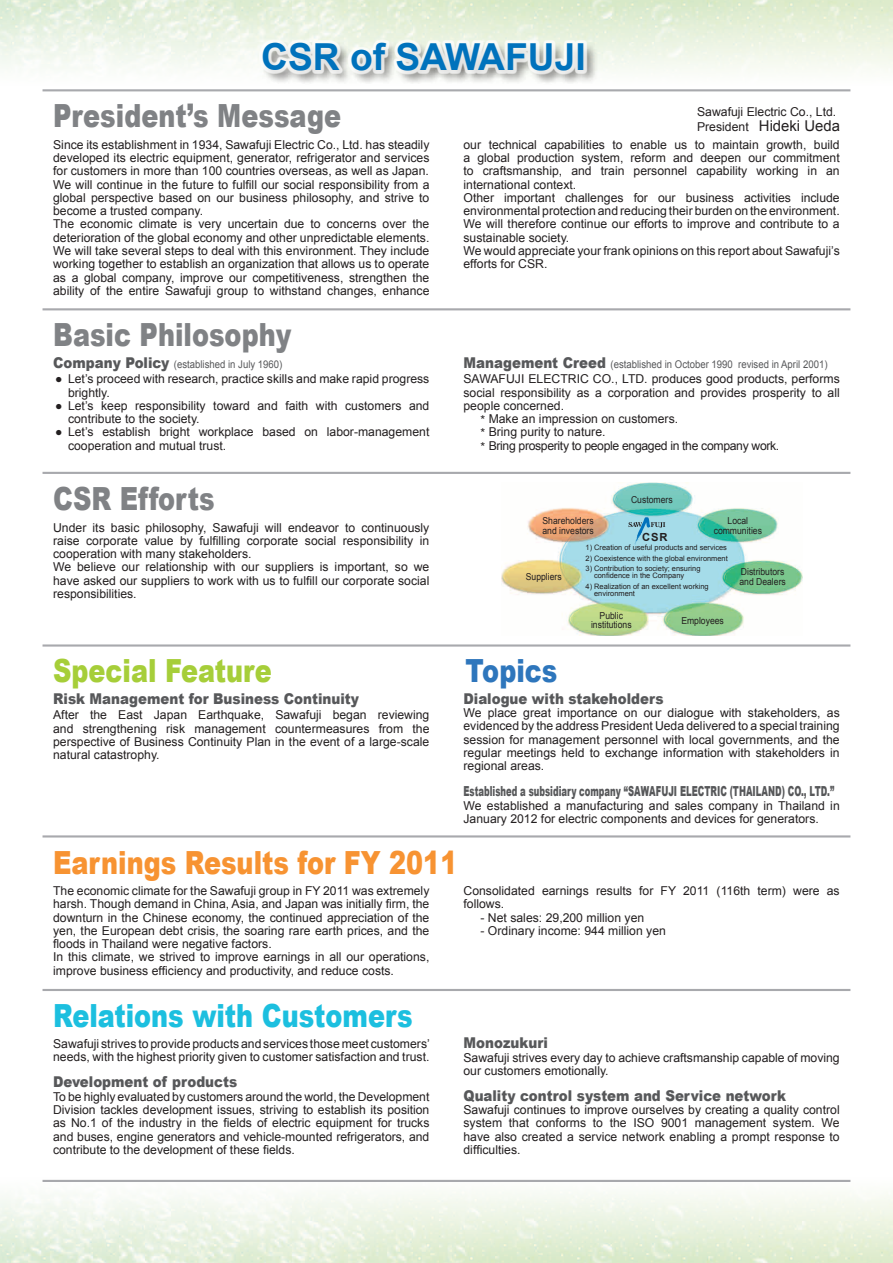
<style>
.page{position:relative;width:893px;height:1263px;background:#fff}
.page>*{position:absolute;margin:0;border:0;box-sizing:border-box;transform-origin:0 0}
.t1{font:700 37.2px "Arial";color:#0072bc}
.t2{font:900 31.95px "Arial";color:#808285;scale:.8 1}
.t3{font:900 31.95px "Arial";color:#f79332;scale:.8 1}
.t4{font:900 31.95px "Arial";color:#1cbfdf;scale:.8 1}
.t5{font:900 31.95px "Arial";color:#a6ce39;scale:.8 1}
.t6{font:900 31.95px "Arial";color:#2e76bc;scale:.8 1}
.t7{font:900 14.85px "Arial";color:#57585a;scale:.9 1}
.t8{font:14.85px "Arial";color:#231f20}
.t9{font:900 13.8px "Arial";color:#57585a;scale:.61 1}
.t10{font:12.15px/13.4px "Arial";color:#231f20}
.t11{font:12.15px "Arial";letter-spacing:-.03em;color:#231f20}
.t12{font:700 11.1px "Arial";color:#231f20}
.t13{font:10.65px "Arial";color:#57585a;scale:.9 1}
.t14{font:9.6px/9.6px "Arial";color:#231f20;scale:.9 1}
.t15{font:7.5px/7.5px "Arial";color:#231f20}
.s1{font-size:12.15px}
.s2{font-weight:900;font-size:14.85px}
</style>
<div class="page">
<hr style="left:43px;top:308px;width:807px;height:2px;background:#a8a9ad">
<hr style="left:43px;top:89px;width:807px;height:2px;background:#a8a9ad">
<hr style="left:43px;top:472px;width:807px;height:2px;background:#a8a9ad">
<hr style="left:43px;top:835px;width:807px;height:2px;background:#a8a9ad">
<hr style="left:43px;top:989px;width:807px;height:2px;background:#a8a9ad">
<hr style="left:43px;top:644px;width:807px;height:3px;background:#a8a9ad">
<hr style="left:43px;top:1180px;width:807px;height:2px;background:#a8a9ad">
<img style="left:501px;top:483px;width:301px;height:153px">
<svg style="left:629px;top:517px;width:36px;height:28px"></svg>
<div style="left:261px;top:41px;width:336px;height:44px;background:#231f20;opacity:.75"></div>
<div style="left:259px;top:39px;width:328px;height:35px;background:#fff;opacity:.75"></div>
<h1 class="t1" style="left:261px;top:33px;width:326px">CSR of SAWAFUJI</h1>
<h2 class="t2" style="left:53px;top:93px;width:361px">President’s Message</h2>
<p class="t10" style="left:697px;top:105px;width:141px">Sawafuji Electric Co., Ltd.</p>
<p class="t8" style="left:697px;top:116px;width:144px"><span class="s1">President</span> Hideki Ueda</p>
<p class="t10" style="left:53px;top:138px;width:378px">Since its establishment in 1934, Sawafuji Electric Co., Ltd. has steadily developed its electric equipment, generator, refrigerator and services for customers in more than 100 countries overseas, as well as Japan.<br>We will continue in the future to fulfill our social responsibility from a global perspective based on our business philosophy, and strive to become a trusted company.<br>The economic climate is very uncertain due to concerns over the deterioration of the global economy and other unpredictable elements.<br>We will take several steps to deal with this environment. They include working together to establish an organization that allows us to operate as a global company, improve our competitiveness, strengthen the ability of the entire Sawafuji group to withstand changes, enhance</p>
<p class="t10" style="left:463px;top:138px;width:378px">our technical capabilities to enable us to maintain growth, build a global production system, reform and deepen our commitment to craftsmanship, and train personnel capability working in an international context.<br>Other important challenges for our business activities include environmental protection and reducing their burden on the environment.<br>We will therefore continue our efforts to improve and contribute to a sustainable society.<br>We would appreciate your frank opinions on this report about Sawafuji’s efforts for CSR.</p>
<h2 class="t2" style="left:53px;top:312px;width:299px">Basic Philosophy</h2>
<p class="t13" style="left:53px;top:357px;width:256px"><span class="s2">Company Policy</span> (established in July 1960)</p>
<p class="t10" style="left:68px;top:372px;width:363px;text-indent:-13px">● Let’s proceed with research, practice skills and make rapid progress brightly.</p>
<p class="t10" style="left:68px;top:399px;width:363px;text-indent:-13px">● Let’s keep responsibility toward and faith with customers and contribute to the society.</p>
<p class="t10" style="left:68px;top:426px;width:363px;text-indent:-13px">● Let’s establish bright workplace based on labor-management cooperation and mutual trust.</p>
<h2 class="t2" style="left:53px;top:475px;width:204px">CSR Efforts</h2>
<p class="t10" style="left:53px;top:521px;width:378px">Under its basic philosophy, Sawafuji will endeavor to continuously raise corporate value by fulfilling corporate social responsibility in cooperation with many stakeholders.<br>We believe our relationship with our suppliers is important, so we have asked our suppliers to work with us to fulfill our corporate social responsibilities.</p>
<p class="t13" style="left:463px;top:357px;width:406px"><span class="s2">Management Creed</span> (established in October 1990 revised in April 2001)</p>
<p class="t10" style="left:463px;top:372px;width:378px">SAWAFUJI ELECTRIC CO., LTD. produces good products, performs</p>
<p class="t10" style="left:463px;top:386px;width:378px">social responsibility as a corporation and provides prosperity to all</p>
<p class="t10" style="left:463px;top:399px;width:102px">people concerned.</p>
<p class="t10" style="left:480px;top:412px;width:199px">* Make an impression on customers.</p>
<p class="t10" style="left:480px;top:426px;width:127px">* Bring purity to nature.</p>
<p class="t11" style="left:480px;top:437px;width:300px">* Bring prosperity to people engaged in the company work.</p>
<p class="t14" style="left:631px;top:495px;width:48px">Customers</p>
<p class="t14" style="left:542px;top:516px;width:58px">Shareholders and investors</p>
<p class="t14" style="left:714px;top:516px;width:55px;text-align:center">Local communities</p>
<p class="t14" style="left:739px;top:567px;width:53px">Distributors and Dealers</p>
<p class="t14" style="left:681px;top:615px;width:49px">Employees</p>
<p class="t12" style="left:642px;top:529px;width:27px">CSR</p>
<p class="t15" style="left:585px;top:544px;width:143px">1) Creation of useful products and services</p>
<p class="t15" style="left:585px;top:554px;width:144px">2) Coexistence with the global environment</p>
<p class="t15" style="left:594px;top:565px;width:108px;text-indent:-9px">3) Contribution to society; ensuring confidence in the Company</p>
<p class="t15" style="left:594px;top:583px;width:116px;text-indent:-9px">4) Realization of an excellent working environment</p>
<p class="t14" style="left:526px;top:572px;width:41px">Suppliers</p>
<p class="t14" style="left:591px;top:611px;width:47px;text-align:center">Public institutions</p>
<h2 class="t5" style="left:53px;top:648px;width:275px">Special Feature</h2>
<h2 class="t6" style="left:466px;top:648px;width:116px">Topics</h2>
<p class="t7" style="left:53px;top:688px;width:341px">Risk Management for Business Continuity</p>
<p class="t10" style="left:53px;top:708px;width:378px;text-align:justify">After the East Japan Earthquake, Sawafuji began reviewing and strengthening risk management countermeasures from the perspective of Business Continuity Plan in the event of a large-scale natural catastrophy.</p>
<h2 class="t3" style="left:53px;top:839px;width:507px">Earnings Results for FY 2011</h2>
<p class="t7" style="left:463px;top:688px;width:224px">Dialogue with stakeholders</p>
<p class="t10" style="left:463px;top:706px;width:378px;text-align:justify">We place great importance on our dialogue with stakeholders, as evidenced by the address President Ueda delivered to a special training session for management personnel with local governments, and the regular meetings held to exchange information with stakeholders in regional areas.</p>
<p class="t9" style="left:463px;top:781px;width:609px">Established a subsidiary company “SAWAFUJI ELECTRIC (THAILAND) CO., LTD.”</p>
<p class="t10" style="left:463px;top:799px;width:378px">We established a manufacturing and sales company in Thailand in<br>January 2012 for electric components and devices for generators.</p>
<p class="t10" style="left:53px;top:884px;width:378px">The economic climate for the Sawafuji group in FY 2011 was extremely harsh. Though demand in China, Asia, and Japan was initially firm, the downturn in the Chinese economy, the continued appreciation of the yen, the European debt crisis, the soaring rare earth prices, and the floods in Thailand were negative factors.<br>In this climate, we strived to improve earnings in all our operations, improve business efficiency and productivity, and reduce costs.</p>
<p class="t10" style="left:463px;top:884px;width:378px">Consolidated earnings results for FY 2011 (116th term) were as follows.</p>
<p class="t10" style="left:480px;top:911px;width:165px">- Net sales: 29,200 million yen</p>
<p class="t10" style="left:480px;top:924px;width:187px">- Ordinary income: 944 million yen</p>
<h2 class="t4" style="left:53px;top:992px;width:451px">Relations with Customers</h2>
<p class="t10" style="left:53px;top:1037px;width:378px">Sawafuji strives to provide products and services those meet customers’ needs, with the highest priority given to customer satisfaction and trust.</p>
<p class="t7" style="left:53px;top:1071px;width:206px">Development of products</p>
<p class="t10" style="left:53px;top:1090px;width:378px;text-align:justify">To be highly evaluated by customers around the world, the Development Division tackles development issues, striving to establish its position as No.1 of the industry in the fields of electric equipment for trucks and buses, engine generators and vehicle-mounted refrigerators, and contribute to the development of these fields.</p>
<p class="t7" style="left:463px;top:1032px;width:95px">Monozukuri</p>
<p class="t10" style="left:463px;top:1051px;width:378px">Sawafuji strives every day to achieve craftsmanship capable of moving our customers emotionally.</p>
<p class="t7" style="left:463px;top:1085px;width:360px">Quality control system and Service network</p>
<p class="t10" style="left:463px;top:1103px;width:378px;text-align:justify">Sawafuji continues to improve ourselves by creating a quality control system that conforms to the ISO 9001 management system. We have also created a service network enabling a prompt response to difficulties.</p>
</div>
